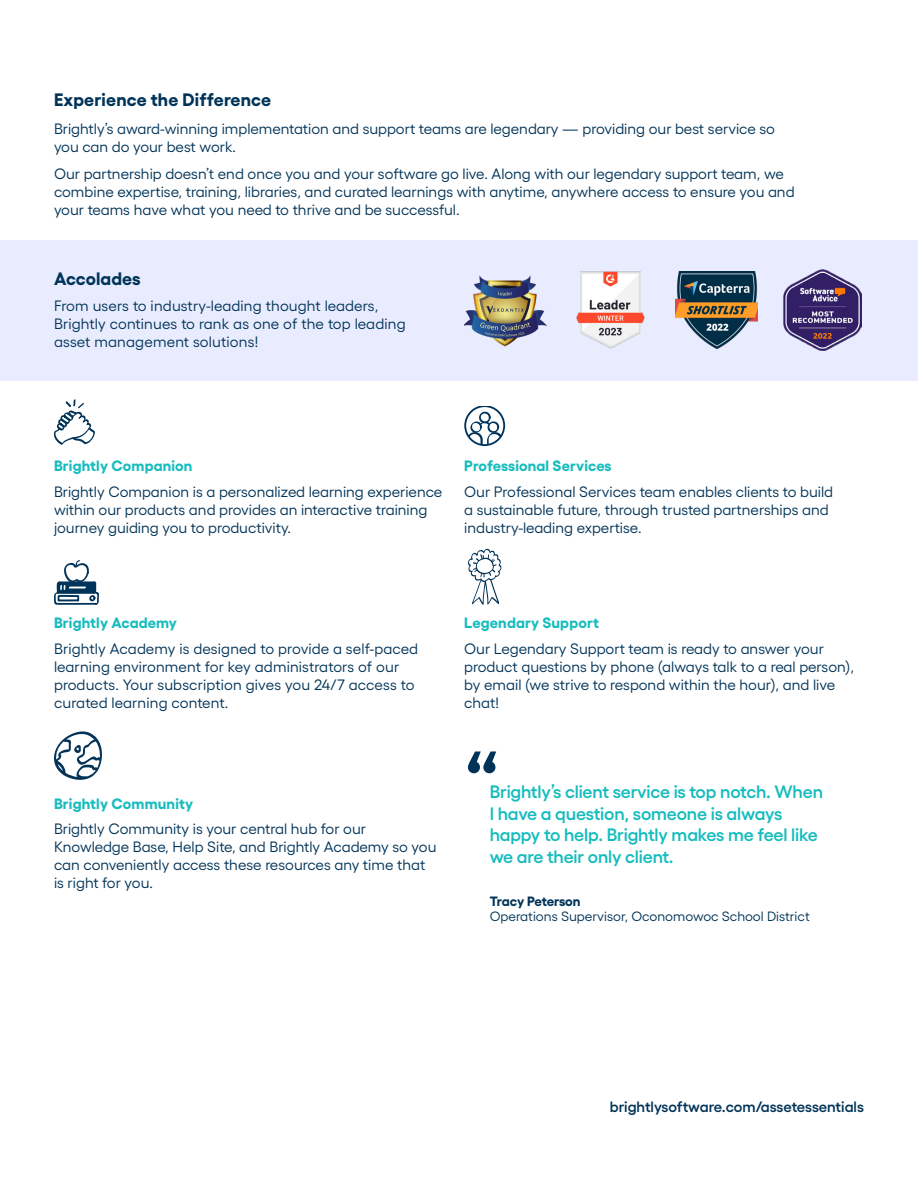
<style>
.page{position:relative;width:918px;height:1188px;background:#fff}
.page>*{position:absolute;margin:0;border:0;box-sizing:border-box;transform-origin:0 0}
.t1{font:700 72px "Yellix";color:#003358}
.t2{font:600 18px/21.6px "Yellix";letter-spacing:-.01em;color:#17bcbe}
.t3{font:700 18px "Yellix";letter-spacing:.01em;color:#003358}
.t4{font:15px/18px "Yellix";color:#003358}
.t5{font:700 15px "Yellix";letter-spacing:.01em;color:#17bcbe}
.t6{font:600 15px "Yellix";color:#003358}
.t7{font:13.5px "Yellix";color:#003358}
.t8{font:700 13.5px "Yellix";letter-spacing:-.01em;color:#003358}
</style>
<div class="page">
<svg style="left:54px;top:399px;width:41px;height:46px"></svg>
<svg style="left:467px;top:412px;width:35px;height:33px"></svg>
<div style="left:464px;top:406px;width:41px;height:39px;border:2px solid #00335c;border-radius:50%"></div>
<svg style="left:54px;top:560px;width:45px;height:45px"></svg>
<svg style="left:468px;top:549px;width:34px;height:56px"></svg>
<svg style="left:54px;top:731px;width:48px;height:49px"></svg>
<div style="left:0;top:240px;width:918px;height:141px;background:#e9ecff"></div>
<img style="left:464px;top:275px;width:82px;height:72px">
<img style="left:577px;top:271px;width:68px;height:78px">
<img style="left:676px;top:271px;width:82px;height:78px">
<img style="left:784px;top:269px;width:77px;height:82px">
<p class="t3" style="left:54px;top:86px;width:219px">Experience the Difference</p>
<p class="t4" style="left:54px;top:118px;width:723px">Brightly’s award-winning implementation and support teams are legendary — providing our best service so you can do your best work.</p>
<p class="t4" style="left:54px;top:163px;width:742px">Our partnership doesn’t end once you and your software go live. Along with our legendary support team, we combine expertise, training, libraries, and curated learnings with anytime, anywhere access to ensure you and your teams have what you need to thrive and be successful.</p>
<p class="t3" style="left:54px;top:264px;width:88px">Accolades</p>
<p class="t4" style="left:54px;top:295px;width:353px">From users to industry-leading thought leaders,<br>Brightly continues to rank as one of the top leading asset management solutions!</p>
<p class="t5" style="left:54px;top:454px;width:140px">Brightly Companion</p>
<p class="t4" style="left:54px;top:481px;width:390px">Brightly Companion is a personalized learning experience within our products and provides an interactive training journey guiding you to productivity.</p>
<p class="t5" style="left:464px;top:454px;width:149px">Professional Services</p>
<p class="t4" style="left:464px;top:481px;width:370px">Our Professional Services team enables clients to build a sustainable future, through trusted partnerships and industry-leading expertise.</p>
<p class="t5" style="left:54px;top:611px;width:125px">Brightly Academy</p>
<p class="t4" style="left:54px;top:638px;width:366px">Brightly Academy is designed to provide a self-paced learning environment for key administrators of our products. Your subscription gives you 24/7 access to curated learning content.</p>
<p class="t5" style="left:54px;top:791px;width:141px">Brightly Community</p>
<p class="t4" style="left:54px;top:819px;width:384px">Brightly Community is your central hub for our Knowledge Base, Help Site, and Brightly Academy so you can conveniently access these resources any time that is right for you.</p>
<p class="t5" style="left:464px;top:611px;width:136px">Legendary Support</p>
<p class="t4" style="left:464px;top:638px;width:391px">Our Legendary Support team is ready to answer your product questions by phone (always talk to a real person), by email (we strive to respond within the hour), and live chat!</p>
<h1 class="t1" style="left:464px;top:725px;width:37px">“</h1>
<p class="t2" style="left:490px;top:779px;width:335px">Brightly’s client service is top notch. When I have a question, someone is always happy to help. Brightly makes me feel like we are their only client.</p>
<p class="t8" style="left:490px;top:890px;width:93px">Tracy Peterson</p>
<p class="t7" style="left:490px;top:906px;width:322px">Operations Supervisor, Oconomowoc School District</p>
<p class="t6" style="left:610px;top:1095px;width:256px">brightlysoftware.com/assetessentials</p>
</div>
